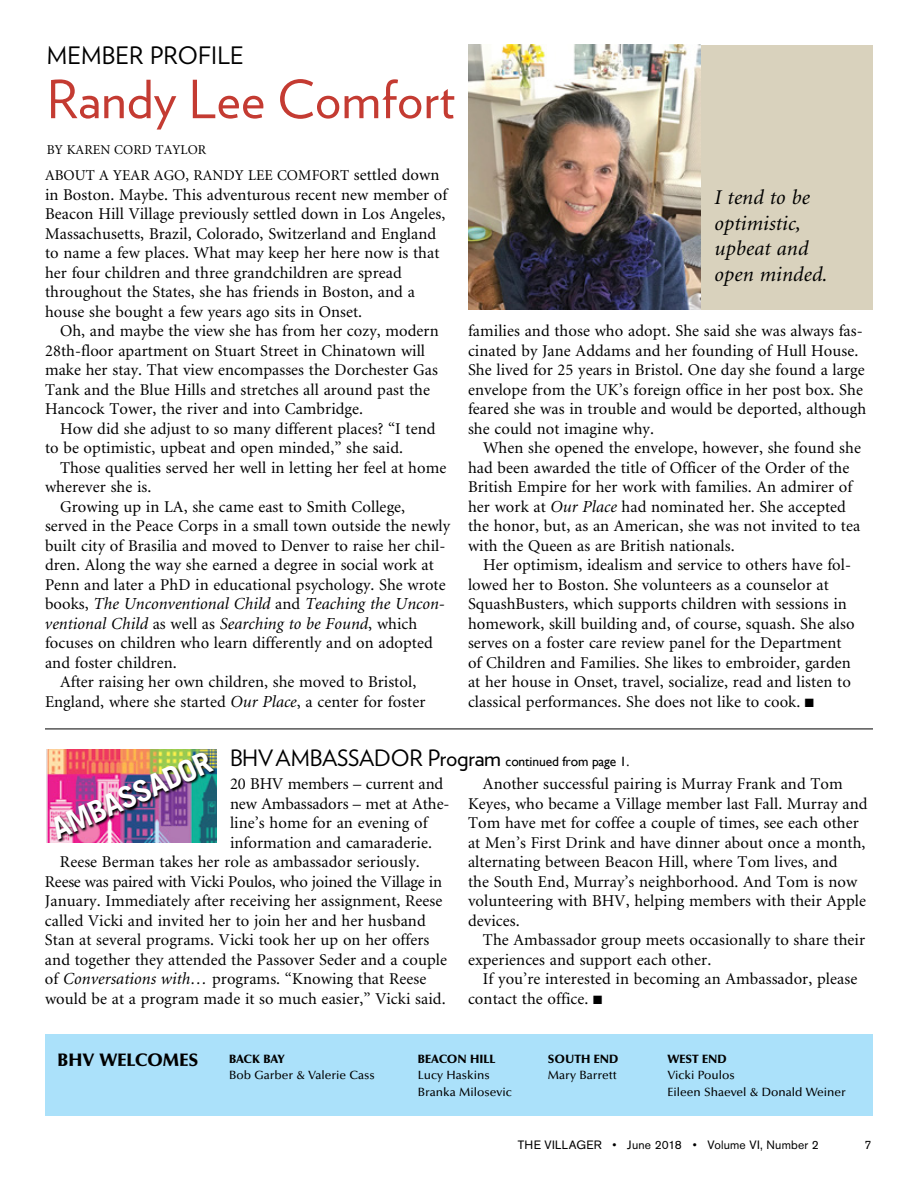
<style>
.page{position:relative;width:918px;height:1188px;background:#fff}
.page>*{position:absolute;margin:0;border:0;box-sizing:border-box;transform-origin:0 0}
.t1{font:52.5px "Verlag";letter-spacing:.005em;color:#c43b32}
.t2{font:700 30px "Trade Gothic";color:#fff;scale:1.04 1}
.t3{font:24px "Verlag";letter-spacing:.005em;color:#000}
.t4{font:22.5px "Verlag";letter-spacing:-.01em;color:#000}
.t5{font:italic 21px/25.5px "Minion";letter-spacing:.005em;color:#000}
.t6{font:900 18px "Optima";color:#000}
.t7{font:italic 16.8px/19.5px "Minion";letter-spacing:.005em;color:#000}
.t8{font:16.5px/19.5px "Minion";letter-spacing:.005em;color:#000}
.t9{font:16.5px "Minion";letter-spacing:-.015em;color:#000}
.t10{font:15px "Minion";letter-spacing:.005em;color:#000}
.t11{font:13.5px "Minion";letter-spacing:.005em;color:#000}
.t12{font:500 12px/16.5px "Optima";color:#000}
.t13{font:12px "Akzidenz Grotesk BE";letter-spacing:.015em;color:#000}
.t14{font:900 12px "Optima";color:#000}
.s1{font-size:16.5px}
.s2{font-style:normal;font-size:16.5px}
.s3{font-style:italic;font-size:16.8px}
.s4{font-family:"Gill Sans";font-size:13.5px}
</style>
<div class="page">
<div style="left:45px;top:1035px;width:828px;height:81px;background:#abe1fa"></div>
<div style="left:693px;top:45px;width:179px;height:264px;background:#d9d2bd"></div>
<img style="left:468px;top:45px;width:232px;height:265px">
<hr style="left:45px;top:729px;width:828px;height:1px;background:#000">
<img style="left:46px;top:749px;width:171px;height:93px">
<img style="left:54px;top:752px;width:162px;height:90px">
<h3 class="t3" style="left:47px;top:38px;width:199px">MEMBER PROFILE</h3>
<h1 class="t1" style="left:47px;top:60px;width:410px">Randy Lee Comfort</h1>
<p class="t11" style="left:47px;top:143px;width:161px">BY KAREN CORD TAYLOR</p>
<p class="t10" style="left:45px;top:168px;width:396px">ABOUT A YEAR AGO, RANDY LEE COMFORT <span class="s1">settled down</span></p>
<p class="t8" style="left:45px;top:185px;width:404px">in Boston. Maybe. This adventurous recent new member of Beacon Hill Village previously settled down in Los Angeles, Massachusetts, Brazil, Colorado, Switzerland and England to name a few places. What may keep her here now is that her four children and three grandchildren are spread throughout the States, she has friends in Boston, and a house she bought a few years ago sits in Onset.</p>
<p class="t8" style="left:45px;top:322px;width:395px;text-indent:15px">Oh, and maybe the view she has from her cozy, modern 28th-floor apartment on Stuart Street in Chinatown will make her stay. That view encompasses the Dorchester Gas Tank and the Blue Hills and stretches all around past the Hancock Tower, the river and into Cambridge.</p>
<p class="t8" style="left:45px;top:420px;width:392px;text-indent:15px">How did she adjust to so many different places? “I tend to be optimistic, upbeat and open minded,” she said.</p>
<p class="t8" style="left:60px;top:459px;width:388px">Those qualities served her well in letting her feel at home</p>
<p class="t8" style="left:45px;top:478px;width:108px">wherever she is.</p>
<p class="t8" style="left:60px;top:498px;width:347px">Growing up in LA, she came east to Smith College,</p>
<p class="t8" style="left:45px;top:517px;width:407px">served in the Peace Corps in a small town outside the newly</p>
<p class="t8" style="left:45px;top:537px;width:402px">built city of Brasilia and moved to Denver to raise her chil-</p>
<p class="t8" style="left:45px;top:556px;width:391px">dren. Along the way she earned a degree in social work at</p>
<p class="t8" style="left:45px;top:576px;width:402px">Penn and later a PhD in educational psychology. She wrote</p>
<p class="t7" style="left:45px;top:595px;width:402px"><span class="s2">books,</span> The Unconventional Child <span class="s2">and</span> Teaching the Uncon&shy;ventional Child <span class="s2">as well as</span> Searching to be Found<span class="s2">, which</span></p>
<p class="t8" style="left:45px;top:634px;width:389px">focuses on children who learn differently and on adopted and foster children.</p>
<p class="t8" style="left:45px;top:673px;width:382px;text-align:center">After raising her own children, she moved to Bristol,<br>England, where she started <span class="s3">Our Place</span>, a center for foster</p>
<p class="t5" style="left:715px;top:185px;width:115px">I tend to be optimistic, upbeat and open minded.</p>
<p class="t8" style="left:468px;top:322px;width:400px">families and those who adopt. She said she was always fas&shy;cinated by Jane Addams and her founding of Hull House.<br>She lived for 25 years in Bristol. One day she found a large envelope from the UK’s foreign office in her post box. She feared she was in trouble and would be deported, although she could not imagine why.</p>
<p class="t8" style="left:468px;top:439px;width:394px;text-indent:15px">When she opened the envelope, however, she found she had been awarded the title of Officer of the Order of the British Empire for her work with families. An admirer of her work at <span class="s3">Our Place</span> had nominated her. She accepted the honor, but, as an American, she was not invited to tea with the Queen as are British nationals.</p>
<p class="t8" style="left:468px;top:556px;width:388px;text-indent:15px">Her optimism, idealism and service to others have fol&shy;lowed her to Boston. She volunteers as a counselor at SquashBusters, which supports children with sessions in homework, skill building and, of course, squash. She also serves on a foster care review panel for the Department of Children and Families. She likes to embroider, garden at her house in Onset, travel, socialize, read and listen to classical performances. She does not like to cook. ■</p>
<h3 class="t4" style="left:230px;top:741px;width:401px">BHV AMBASSADOR Program <span class="s4">continued from page 1.</span></h3>
<h2 class="t2" style="left:46px;top:813px;width:167px;rotate:-24deg">AMBASSADOR</h2>
<p class="t8" style="left:230px;top:775px;width:215px">20 BHV members – current and</p>
<p class="t8" style="left:230px;top:794px;width:221px">new Ambassadors – met at Athe-</p>
<p class="t8" style="left:230px;top:814px;width:199px">line’s home for an evening of</p>
<p class="t8" style="left:230px;top:833px;width:203px">information and camaraderie.</p>
<p class="t8" style="left:60px;top:853px;width:361px">Reese Berman takes her role as ambassador seriously.</p>
<p class="t9" style="left:45px;top:873px;width:399px">Reese was paired with Vicki Poulos, who joined the Village in</p>
<p class="t8" style="left:45px;top:892px;width:399px">January. Immediately after receiving her assignment, Reese</p>
<p class="t8" style="left:45px;top:912px;width:382px">called Vicki and invited her to join her and her husband</p>
<p class="t8" style="left:45px;top:931px;width:386px">Stan at several programs. Vicki took her up on her offers</p>
<p class="t8" style="left:45px;top:951px;width:404px">and together they attended the Passover Seder and a couple</p>
<p class="t8" style="left:45px;top:970px;width:383px">of <span class="s3">Conversations with…</span> programs. “Knowing that Reese</p>
<p class="t8" style="left:45px;top:989px;width:402px">would be at a program made it so much easier,” Vicki said.</p>
<p class="t8" style="left:468px;top:775px;width:401px;text-indent:15px">Another successful pairing is Murray Frank and Tom Keyes, who became a Village member last Fall. Murray and Tom have met for coffee a couple of times, see each other at Men’s First Drink and have dinner about once a month, alternating between Beacon Hill, where Tom lives, and<br>the South End, Murray’s neighborhood. And Tom is now volunteering with BHV, helping members with their Apple devices.</p>
<p class="t8" style="left:468px;top:931px;width:399px;text-indent:15px">The Ambassador group meets occasionally to share their experiences and support each other.</p>
<p class="t8" style="left:468px;top:970px;width:391px;text-indent:15px">If you’re interested in becoming an Ambassador, please contact the office. ■</p>
<p class="t6" style="left:58px;top:1050px;width:142px">BHV WELCOMES</p>
<p class="t14" style="left:229px;top:1052px;width:57px">BACK BAY</p>
<p class="t12" style="left:229px;top:1067px;width:147px">Bob Garber &amp; Valerie Cass</p>
<p class="t14" style="left:418px;top:1052px;width:79px">BEACON HILL</p>
<p class="t12" style="left:418px;top:1067px;width:95px">Lucy Haskins<br>Branka Milosevic</p>
<p class="t14" style="left:548px;top:1052px;width:72px">SOUTH END</p>
<p class="t12" style="left:548px;top:1067px;width:70px">Mary Barrett</p>
<p class="t14" style="left:668px;top:1052px;width:61px">WEST END</p>
<p class="t12" style="left:668px;top:1067px;width:180px">Vicki Poulos<br>Eileen Shaevel &amp; Donald Weiner</p>
<p class="t13" style="left:518px;top:1138px;width:303px">THE VILLAGER • June 2018 • Volume VI, Number 2</p>
<p class="t13" style="left:865px;top:1138px;width:8px">7</p>
</div>
